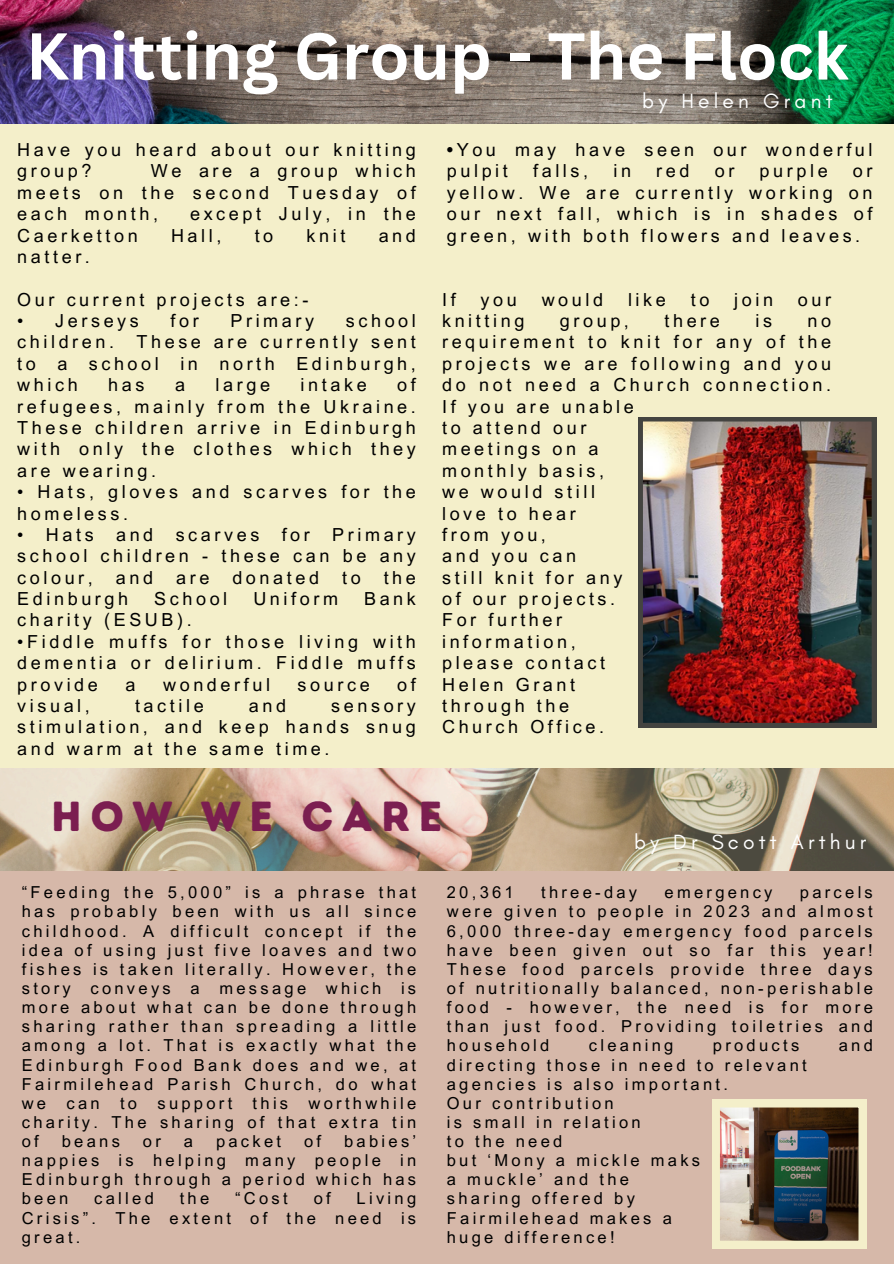
<style>
.page{position:relative;width:894px;height:1264px;background:#fff}
.page>*{position:absolute;margin:0;border:0;box-sizing:border-box;transform-origin:0 0}
.t1{font:700 64.65px "Canva Sans";color:#fff}
.t2{font:42px "Intro Rust Base";letter-spacing:.2em;color:#7b1e50}
.t3{font:21px "Glacial Indifference";letter-spacing:.2em;color:#fff}
.t4{font:18px/21.3px "Arial MT Pro";letter-spacing:.2em;color:#000;text-align:justify}
.t5{font:16.5px/19.2px "Arial MT Pro";letter-spacing:.2em;color:#000;text-align:justify}
.s1{font-weight:700}
</style>
<div class="page">
<div style="left:0;top:115px;width:893px;height:1148px;background:#f4efca"></div>
<img style="left:0;top:0;width:893px;height:124px">
<img style="left:0;top:768px;width:893px;height:102px">
<img style="left:638px;top:417px;width:237px;height:310px">
<div style="left:0;top:870px;width:893px;height:393px;background:#d6b8a9"></div>
<img style="left:712px;top:1099px;width:154px;height:149px">
<p class="t1" style="left:26px;top:10px;width:823px">Knitting Group - The Flock</p>
<p class="t3" style="left:642px;top:88px;width:192px">by Helen Grant</p>
<p class="t4" style="left:17px;top:141px;width:400px">Have you heard about our knitting group?</p>
<p class="t4" style="left:17px;top:163px;width:400px;text-indent:133px">We are a group which meets on the second Tuesday of each month,</p>
<p class="t4" style="left:190px;top:205px;width:227px">except July, in the</p>
<p class="t4" style="left:17px;top:227px;width:122px">Caerketton</p>
<p class="t4" style="left:171px;top:227px;width:52px">Hall,</p>
<p class="t4" style="left:255px;top:227px;width:20px">to</p>
<p class="t4" style="left:306px;top:227px;width:40px">knit</p>
<p class="t4" style="left:378px;top:227px;width:39px">and</p>
<p class="t4" style="left:17px;top:248px;width:74px">natter.</p>
<p class="t4" style="left:17px;top:291px;width:293px">Our current projects are:-</p>
<p class="t4" style="left:17px;top:312px;width:123px">• Jerseys</p>
<p class="t4" style="left:170px;top:312px;width:30px">for</p>
<p class="t4" style="left:230px;top:312px;width:85px">Primary</p>
<p class="t4" style="left:17px;top:312px;width:400px;text-indent:328px">school children. These are currently sent to a school in north Edinburgh, which</p>
<p class="t4" style="left:17px;top:376px;width:400px;text-indent:380px">of refugees, mainly from the Ukraine.<br>These children arrive in Edinburgh with only the clothes which they are wearing.</p>
<p class="t4" style="left:17px;top:483px;width:400px">• Hats, gloves and scarves for the homeless.</p>
<p class="t4" style="left:17px;top:526px;width:400px">• Hats and scarves for Primary school children - these can be any colour,</p>
<p class="t4" style="left:108px;top:376px;width:38px">has</p>
<p class="t4" style="left:175px;top:376px;width:12px">a</p>
<p class="t4" style="left:215px;top:376px;width:56px">large</p>
<p class="t4" style="left:300px;top:376px;width:68px">intake</p>
<p class="t4" style="left:116px;top:569px;width:39px">and</p>
<p class="t4" style="left:176px;top:569px;width:35px">are</p>
<p class="t4" style="left:232px;top:569px;width:88px">donated</p>
<p class="t4" style="left:342px;top:569px;width:20px">to</p>
<p class="t4" style="left:383px;top:569px;width:34px">the</p>
<p class="t4" style="left:17px;top:590px;width:112px">Edinburgh</p>
<p class="t4" style="left:154px;top:590px;width:75px">School</p>
<p class="t4" style="left:253px;top:590px;width:86px">Uniform</p>
<p class="t4" style="left:364px;top:590px;width:53px">Bank</p>
<p class="t4" style="left:17px;top:611px;width:176px">charity (ESUB).</p>
<p class="t4" style="left:17px;top:633px;width:400px">•Fiddle muffs for those living with dementia or delirium. Fiddle muffs provide</p>
<p class="t4" style="left:125px;top:676px;width:12px">a</p>
<p class="t4" style="left:163px;top:676px;width:108px">wonderful</p>
<p class="t4" style="left:297px;top:676px;width:74px">source</p>
<p class="t4" style="left:397px;top:676px;width:20px">of</p>
<p class="t4" style="left:17px;top:697px;width:74px">visual,</p>
<p class="t4" style="left:135px;top:697px;width:70px">tactile</p>
<p class="t4" style="left:249px;top:697px;width:39px">and</p>
<p class="t4" style="left:17px;top:697px;width:400px;text-indent:314px">sensory stimulation, and keep hands snug and warm at the same time.</p>
<p class="t4" style="left:446px;top:141px;width:427px"><span class="s1">•</span>You may have seen our wonderful pulpit</p>
<p class="t4" style="left:533px;top:163px;width:57px">falls,</p>
<p class="t4" style="left:613px;top:163px;width:19px">in</p>
<p class="t4" style="left:656px;top:163px;width:35px">red</p>
<p class="t4" style="left:714px;top:163px;width:21px">or</p>
<p class="t4" style="left:759px;top:163px;width:70px">purple</p>
<p class="t4" style="left:446px;top:163px;width:427px;text-indent:406px">or yellow. We are currently working on our next fall, which is in shades of green, with both flowers and leaves.</p>
<p class="t4" style="left:442px;top:291px;width:15px">If</p>
<p class="t4" style="left:480px;top:291px;width:38px">you</p>
<p class="t4" style="left:541px;top:291px;width:63px">would</p>
<p class="t4" style="left:628px;top:291px;width:39px">like</p>
<p class="t4" style="left:690px;top:291px;width:20px">to</p>
<p class="t4" style="left:734px;top:291px;width:40px">join</p>
<p class="t4" style="left:797px;top:291px;width:35px">our</p>
<p class="t4" style="left:442px;top:312px;width:84px">knitting</p>
<p class="t4" style="left:559px;top:312px;width:71px">group,</p>
<p class="t4" style="left:664px;top:312px;width:57px">there</p>
<p class="t4" style="left:755px;top:312px;width:18px">is</p>
<p class="t4" style="left:442px;top:312px;width:390px;text-indent:365px">no requirement to knit for any of the projects we are following and you do not need a Church connection.<br>If you are unable</p>
<p class="t4" style="left:442px;top:419px;width:146px">to attend our</p>
<p class="t4" style="left:442px;top:440px;width:158px">meetings on a</p>
<p class="t4" style="left:442px;top:462px;width:163px">monthly basis,</p>
<p class="t4" style="left:442px;top:483px;width:154px">we would still</p>
<p class="t4" style="left:442px;top:505px;width:135px">love to hear</p>
<p class="t4" style="left:442px;top:526px;width:105px">from you,</p>
<p class="t4" style="left:442px;top:547px;width:136px">and you can</p>
<h2 class="t4" style="left:442px;top:569px;width:182px">still knit for any</h2>
<h3 class="t4" style="left:442px;top:590px;width:175px">of our projects.</h3>
<p class="t4" style="left:442px;top:611px;width:122px">For further</p>
<p class="t4" style="left:442px;top:633px;width:135px">information,</p>
<p class="t4" style="left:442px;top:654px;width:164px">please contact</p>
<p class="t4" style="left:442px;top:676px;width:135px">Helen Grant</p>
<p class="t4" style="left:442px;top:697px;width:129px">through the</p>
<p class="t4" style="left:442px;top:718px;width:163px">Church Office.</p>
<p class="t2" style="left:51px;top:790px;width:393px">HOW WE CARE</p>
<p class="t3" style="left:634px;top:828px;width:234px">by Dr Scott Arthur</p>
<p class="t5" style="left:22px;top:885px;width:396px">“Feeding the 5,000” is a phrase that has probably been with us all since childhood. A difficult concept if the idea of using just five loaves and two fishes is taken literally. However, the story conveys a message which is more about what can be done through sharing rather than spreading a little among a lot. That is exactly what the Edinburgh Food Bank does and we, at Fairmilehead Parish Church, do what we can to support this worthwhile charity. The sharing of that extra tin of</p>
<p class="t5" style="left:62px;top:1133px;width:60px">beans</p>
<p class="t5" style="left:143px;top:1133px;width:19px">or</p>
<p class="t5" style="left:184px;top:1133px;width:11px">a</p>
<p class="t5" style="left:216px;top:1133px;width:67px">packet</p>
<p class="t5" style="left:304px;top:1133px;width:19px">of</p>
<p class="t5" style="left:22px;top:1133px;width:396px;text-indent:322px">babies’ nappies is helping many people in Edinburgh through a period which has been</p>
<p class="t5" style="left:94px;top:1191px;width:61px">called</p>
<p class="t5" style="left:180px;top:1191px;width:31px">the</p>
<p class="t5" style="left:235px;top:1191px;width:54px">“Cost</p>
<p class="t5" style="left:313px;top:1191px;width:19px">of</p>
<p class="t5" style="left:22px;top:1191px;width:396px;text-indent:335px">Living Crisis”. The extent of the need is great.</p>
<h3 class="t5" style="left:446px;top:885px;width:68px">20,361</h3>
<h3 class="t5" style="left:541px;top:885px;width:98px">three-day</h3>
<h3 class="t5" style="left:664px;top:885px;width:109px">emergency</h3>
<h3 class="t5" style="left:446px;top:885px;width:427px;text-indent:353px">parcels were given to people in 2023 and almost 6,000 three-day emergency food parcels have been given out so far this year!<br>These food parcels provide three days of nutritionally balanced, non-perishable food - however, the need is for more than just food. Providing toiletries and household</h3>
<h3 class="t5" style="left:588px;top:1038px;width:86px">cleaning</h3>
<h3 class="t5" style="left:712px;top:1038px;width:88px">products</h3>
<h3 class="t5" style="left:838px;top:1038px;width:36px">and</h3>
<h3 class="t5" style="left:446px;top:1057px;width:361px">directing those in need to relevant</h3>
<p class="t5" style="left:446px;top:1076px;width:282px">agencies is also important.</p>
<p class="t5" style="left:446px;top:1095px;width:168px">Our contribution</p>
<p class="t5" style="left:446px;top:1114px;width:195px">is small in relation</p>
<p class="t5" style="left:446px;top:1133px;width:117px">to the need</p>
<p class="t5" style="left:446px;top:1152px;width:255px">but ‘Mony a mickle maks</p>
<p class="t5" style="left:446px;top:1171px;width:184px">a muckle’ and the</p>
<p class="t5" style="left:446px;top:1191px;width:190px">sharing offered by</p>
<p class="t5" style="left:446px;top:1210px;width:226px">Fairmilehead makes a</p>
<p class="t5" style="left:446px;top:1229px;width:169px">huge difference!</p>
</div>
